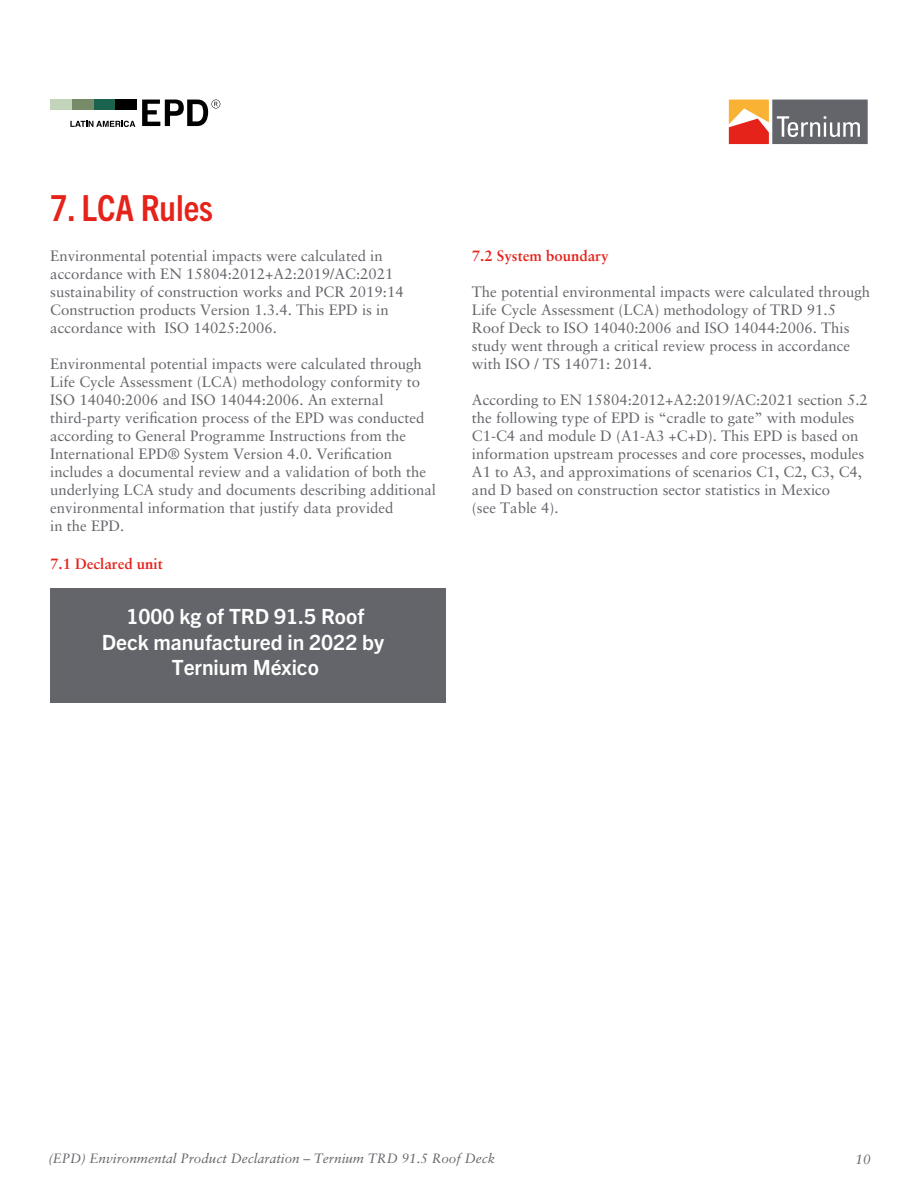
<style>
.page{position:relative;width:918px;height:1188px;background:#fff}
.page>*{position:absolute;margin:0;border:0;box-sizing:border-box;transform-origin:0 0}
.t1{font:700 condensed 36px "Trade Gothic Next LT Pro";color:#e5231b}
.t2{font:700 21px/25.2px "Trade Gothic Next LT Pro";color:#fff;text-align:center}
.t3{font:15px/18px "Sabon LT Pro";color:#63656a}
.t4{font:700 15px "Sabon LT Pro";color:#e5231b}
.t5{font:italic 13.5px "Sabon LT Pro";color:#63656a}
</style>
<div class="page">
<div style="left:50px;top:588px;width:396px;height:115px;background:#63656a"></div>
<svg style="left:729px;top:100px;width:139px;height:44px;background:#9c7c71"></svg>
<svg style="left:70px;top:121px;width:65px;height:6px"></svg>
<svg style="left:142px;top:100px;width:78px;height:26px"></svg>
<div style="left:115px;top:100px;width:22px;height:10px;background:#010101"></div>
<div style="left:93px;top:100px;width:22px;height:10px;background:#1b634f"></div>
<div style="left:72px;top:100px;width:22px;height:10px;background:#788b69"></div>
<div style="left:50px;top:100px;width:22px;height:10px;background:#c2d4b9"></div>
<h1 class="t1" style="left:50px;top:183px;width:164px">7. LCA Rules</h1>
<p class="t3" style="left:50px;top:247px;width:355px">Environmental potential impacts were calculated in accordance with EN 15804:2012+A2:2019/AC:2021 sustainability of construction works and PCR 2019:14<br>Construction products Version 1.3.4. This EPD is in accordance with ISO 14025:2006.</p>
<p class="t3" style="left:50px;top:355px;width:387px">Environmental potential impacts were calculated through Life Cycle Assessment (LCA) methodology conformity to ISO 14040:2006 and ISO 14044:2006. An external third-party verification process of the EPD was conducted according to General Programme Instructions from the International EPD® System Version 4.0. Verification includes a documental review and a validation of both the underlying LCA study and documents describing additional environmental information that justify data provided<br>in the EPD.</p>
<p class="t4" style="left:50px;top:554px;width:114px">7.1 Declared unit</p>
<h2 class="t2" style="left:102px;top:603px;width:284px">1000 kg of TRD 91.5 Roof<br>Deck manufactured in 2022 by<br>Ternium México</h2>
<p class="t4" style="left:472px;top:247px;width:138px">7.2 System boundary</p>
<p class="t3" style="left:472px;top:283px;width:400px">The potential environmental impacts were calculated through Life Cycle Assessment (LCA) methodology of TRD 91.5<br>Roof Deck to ISO 14040:2006 and ISO 14044:2006. This study went through a critical review process in accordance with ISO / TS 14071: 2014.</p>
<p class="t3" style="left:472px;top:391px;width:397px">According to EN 15804:2012+A2:2019/AC:2021 section 5.2 the following type of EPD is “cradle to gate” with modules C1-C4 and module D (A1-A3 +C+D). This EPD is based on information upstream processes and core processes, modules A1 to A3, and approximations of scenarios C1, C2, C3, C4, and D based on construction sector statistics in Mexico<br>(see Table 4).</p>
<p class="t5" style="left:48px;top:1150px;width:449px">(EPD) Environmental Product Declaration – Ternium TRD 91.5 Roof Deck</p>
<p class="t5" style="left:856px;top:1151px;width:17px">10</p>
</div>
